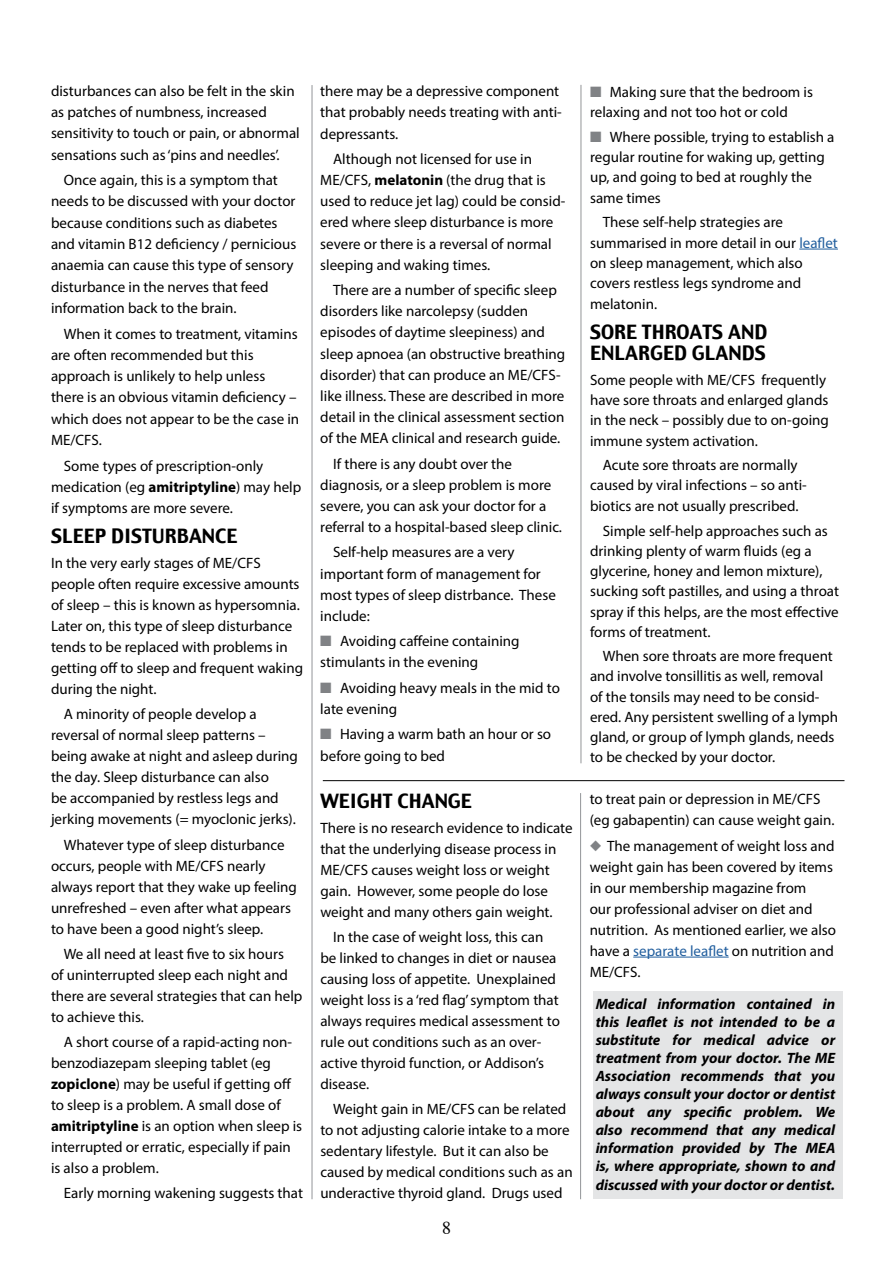
<style>
.page{position:relative;width:893px;height:1263px;background:#fff}
.page>*{position:absolute;margin:0;border:0;box-sizing:border-box;transform-origin:0 0}
.t1{font:19.5px/21px "Charcoal";color:#000}
.t2{font:18px "Times";color:#000}
.t3{font:15px/21px "Myriad Pro";color:#000}
.t4{font:italic 700 15px/18px "Myriad Pro";color:#000;text-align:justify}
.s1{font-weight:700}
.s2{color:#808285}
.s3{color:#215e9e}
</style>
<div class="page">
<div style="left:593px;top:992px;width:249px;height:207px;background:#e4e5e6"></div>
<hr style="left:312px;top:85px;width:1px;height:1114px;background:#939598">
<hr style="left:581px;top:85px;width:1px;height:678px;background:#939598">
<hr style="left:323px;top:780px;width:521px;height:1px;background:#000">
<hr style="left:580px;top:793px;width:1px;height:406px;background:#939598">
<hr style="left:799px;top:249px;width:39px;height:1px;background:#215e9e">
<hr style="left:633px;top:957px;width:96px;height:1px;background:#215e9e">
<p class="t3" style="left:51px;top:80px;width:250px">disturbances can also be felt in the skin as patches of numbness, increased sensitivity to touch or pain, or abnormal sensations such as ‘pins and needles’.</p>
<p class="t3" style="left:51px;top:169px;width:247px;text-indent:13px">Once again, this is a symptom that needs to be discussed with your doctor because conditions such as diabetes and vitamin B12 deficiency / pernicious anaemia can cause this type of sensory disturbance in the nerves that feed information back to the brain.</p>
<p class="t3" style="left:51px;top:323px;width:250px;text-indent:13px">When it comes to treatment, vitamins are often recommended but this approach is unlikely to help unless there is an obvious vitamin deficiency – which does not appear to be the case in<br>ME/CFS.</p>
<p class="t3" style="left:51px;top:455px;width:252px;text-indent:13px">Some types of prescription-only medication (eg <span class="s1">amitriptyline</span>) may help if symptoms are more severe.</p>
<h1 class="t1" style="left:51px;top:526px;width:188px">SLEEP DISTURBANCE</h1>
<p class="t3" style="left:51px;top:552px;width:254px">In the very early stages of ME/CFS people often require excessive amounts of sleep – this is known as hypersomnia.<br>Later on, this type of sleep disturbance tends to be replaced with problems in getting off to sleep and frequent waking during the night.</p>
<p class="t3" style="left:51px;top:703px;width:249px;text-indent:13px">A minority of people develop a reversal of normal sleep patterns – being awake at night and asleep during the day. Sleep disturbance can also<br>be accompanied by restless legs and jerking movements (= myoclonic jerks).</p>
<p class="t3" style="left:51px;top:834px;width:247px;text-indent:13px">Whatever type of sleep disturbance occurs, people with ME/CFS nearly always report that they wake up feeling unrefreshed – even after what appears to have been a good night’s sleep.</p>
<p class="t3" style="left:51px;top:943px;width:253px;text-indent:13px">We all need at least five to six hours<br>of uninterrupted sleep each night and there are several strategies that can help to achieve this.</p>
<p class="t3" style="left:51px;top:1031px;width:253px;text-indent:13px">A short course of a rapid-acting non&shy;benzodiazepam sleeping tablet (eg <span class="s1">zopiclone</span>) may be useful if getting off to sleep is a problem. A small dose of <span class="s1">amitriptyline</span> is an option when sleep is interrupted or erratic, especially if pain is also a problem.</p>
<p class="t3" style="left:64px;top:1182px;width:241px">Early morning wakening suggests that</p>
<p class="t3" style="left:320px;top:80px;width:243px">there may be a depressive component that probably needs treating with anti&shy;depressants.</p>
<p class="t3" style="left:320px;top:148px;width:247px;text-indent:13px">Although not licensed for use in ME/CFS, <span class="s1">melatonin</span> (the drug that is used to reduce jet lag) could be consid&shy;ered where sleep disturbance is more severe or there is a reversal of normal sleeping and waking times.</p>
<p class="t3" style="left:320px;top:279px;width:246px;text-indent:13px">There are a number of specific sleep disorders like narcolepsy (sudden episodes of daytime sleepiness) and sleep apnoea (an obstructive breathing disorder) that can produce an ME/CFS&shy;like illness. These are described in more detail in the clinical assessment section of the MEA clinical and research guide.</p>
<p class="t3" style="left:320px;top:453px;width:243px;text-indent:13px">If there is any doubt over the diagnosis, or a sleep problem is more severe, you can ask your doctor for a referral to a hospital-based sleep clinic.</p>
<p class="t3" style="left:320px;top:542px;width:237px;text-indent:13px">Self-help measures are a very important form of management for most types of sleep distrbance. These include:</p>
<p class="t3" style="left:320px;top:630px;width:201px"><span class="s2">■</span> Avoiding caffeine containing stimulants in the evening</p>
<p class="t3" style="left:320px;top:677px;width:241px"><span class="s2">■</span> Avoiding heavy meals in the mid to late evening</p>
<p class="t3" style="left:320px;top:723px;width:232px"><span class="s2">■</span> Having a warm bath an hour or so before going to bed</p>
<h1 class="t1" style="left:320px;top:791px;width:153px">WEIGHT CHANGE</h1>
<p class="t3" style="left:320px;top:817px;width:254px">There is no research evidence to indicate that the underlying disease process in ME/CFS causes weight loss or weight gain. However, some people do lose weight and many others gain weight.</p>
<p class="t3" style="left:320px;top:926px;width:241px;text-indent:13px">In the case of weight loss, this can be linked to changes in diet or nausea causing loss of appetite. Unexplained weight loss is a ‘red flag’ symptom that always requires medical assessment to rule out conditions such as an over&shy;active thyroid function, or Addison’s disease.</p>
<p class="t3" style="left:320px;top:1099px;width:254px;text-indent:13px">Weight gain in ME/CFS can be related to not adjusting calorie intake to a more sedentary lifestyle. But it can also be caused by medical conditions such as an underactive thyroid gland. Drugs used</p>
<p class="t2" style="left:442px;top:1211px;width:10px">8</p>
<p class="t3" style="left:590px;top:81px;width:224px;line-height:20.4px"><span class="s2">■</span> Making sure that the bedroom is relaxing and not too hot or cold</p>
<p class="t3" style="left:590px;top:126px;width:246px;line-height:20.2px"><span class="s2">■</span> Where possible, trying to establish a regular routine for waking up, getting up, and going to bed at roughly the same times</p>
<p class="t3" style="left:590px;top:212px;width:249px;line-height:20.4px;text-indent:13px">These self-help strategies are summarised in more detail in our <span class="s3">leaflet </span>on sleep management, which also covers restless legs syndrome and melatonin.</p>
<h1 class="t1" style="left:590px;top:322px;width:179px">SORE THROATS AND<br>ENLARGED GLANDS</h1>
<p class="t3" style="left:590px;top:369px;width:240px;line-height:20.2px">Some people with ME/CFS frequently have sore throats and enlarged glands in the neck – possibly due to on-going immune system activation.</p>
<p class="t3" style="left:590px;top:455px;width:218px;line-height:20.4px;text-align:center">Acute sore throats are normally caused by viral infections – so anti&shy;biotics are not usually prescribed.</p>
<p class="t3" style="left:590px;top:520px;width:250px;line-height:20.2px;text-indent:13px">Simple self-help approaches such as drinking plenty of warm fluids (eg a glycerine, honey and lemon mixture), sucking soft pastilles, and using a throat spray if this helps, are the most effective forms of treatment.</p>
<p class="t3" style="left:590px;top:646px;width:250px;line-height:20.1px;text-indent:13px">When sore throats are more frequent and involve tonsillitis as well, removal of the tonsils may need to be consid&shy;ered. Any persistent swelling of a lymph gland, or group of lymph glands, needs to be checked by your doctor.</p>
<p class="t3" style="left:590px;top:788px;width:246px">to treat pain or depression in ME/CFS (eg gabapentin) can cause weight gain.</p>
<p class="t3" style="left:590px;top:835px;width:248px"><span class="s2">◆</span> The management of weight loss and weight gain has been covered by items in our membership magazine from<br>our professional adviser on diet and nutrition. As mentioned earlier, we also have a <span class="s3">separate leaflet</span> on nutrition and<br>ME/CFS.</p>
<p class="t4" style="left:596px;top:994px;width:241px">Medical information contained in this leaflet is not intended to be a substitute for medical advice or treatment from your doctor. The ME Association recommends that you always consult your doctor or dentist about any specific problem. We also recommend that any medical information provided by The MEA is, where appropriate, shown to and</p>
<p class="t4" style="left:596px;top:1176px;width:241px">discussed with your doctor or dentist.</p>
</div>
